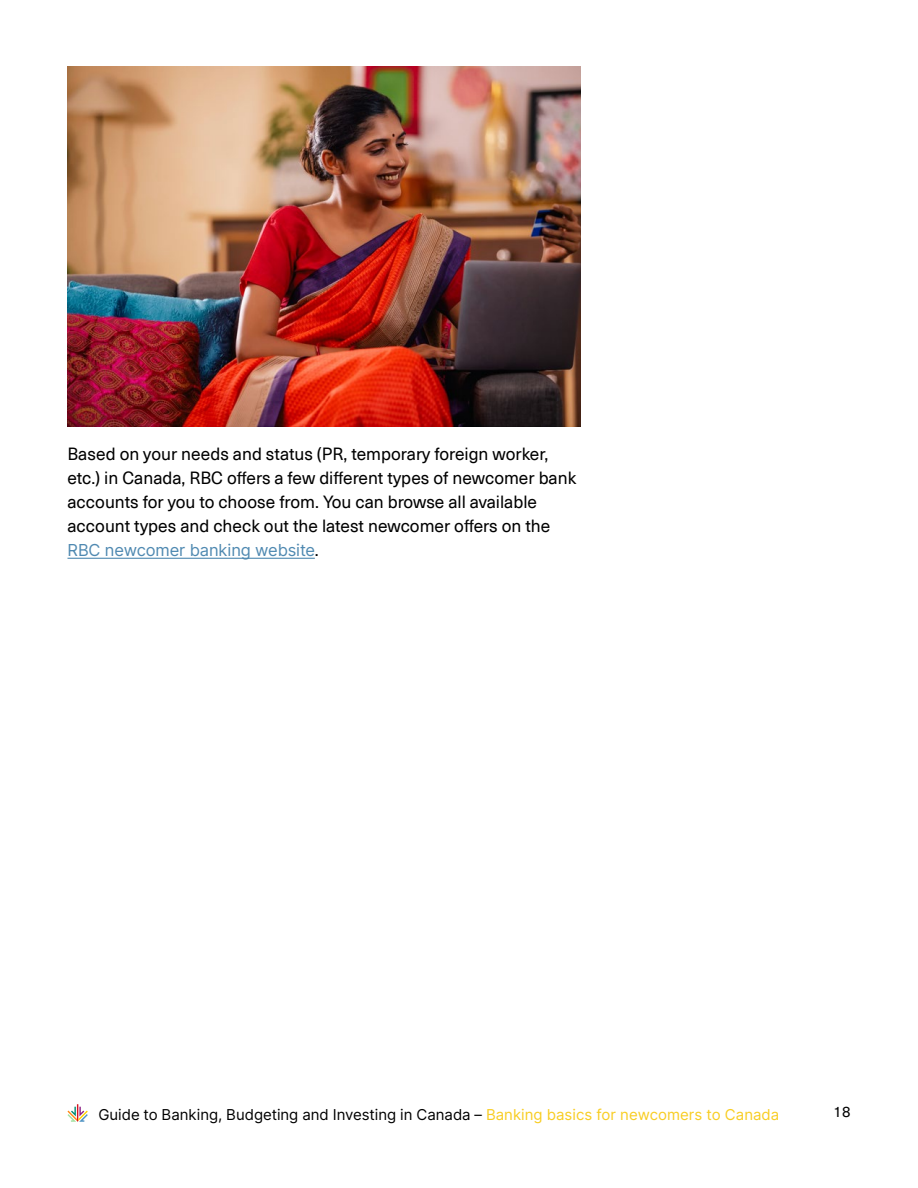
<style>
.page{position:relative;width:918px;height:1188px;background:#fff}
.page>*{position:absolute;margin:0;border:0;box-sizing:border-box;transform-origin:0 0}
.t1{font:17.25px/24px "Neue Haas Unica Pro";color:#000}
.t2{font:16.5px "Inter";letter-spacing:-.01em;color:#4f89b1}
.t3{font:15px "Inter";color:#000}
.t4{font:15px "Neue Haas Unica Pro";color:#000}
.s1{font-family:"Neue Haas Unica Pro";font-size:17.25px;color:#000}
.s2{color:#f8cd23}
</style>
<div class="page">
<svg style="left:68px;top:1104px;width:20px;height:18px"></svg>
<hr style="left:68px;top:558px;width:247px;height:1px;background:#4f89b1">
<img style="left:68px;top:67px;width:512px;height:359px">
<p class="t1" style="left:68px;top:442px;width:510px">Based on your needs and status (PR, temporary foreign worker, etc.) in Canada, RBC offers a few different types of newcomer bank accounts for you to choose from. You can browse all available account types and check out the latest newcomer offers on the</p>
<p class="t2" style="left:68px;top:538px;width:253px">RBC newcomer banking website<span class="s1">.</span></p>
<p class="t3" style="left:98px;top:1104px;width:683px">Guide to Banking, Budgeting and Investing in Canada – <span class="s2">Banking basics for newcomers to Canada</span></p>
<p class="t4" style="left:834px;top:1103px;width:18px">18</p>
</div>
